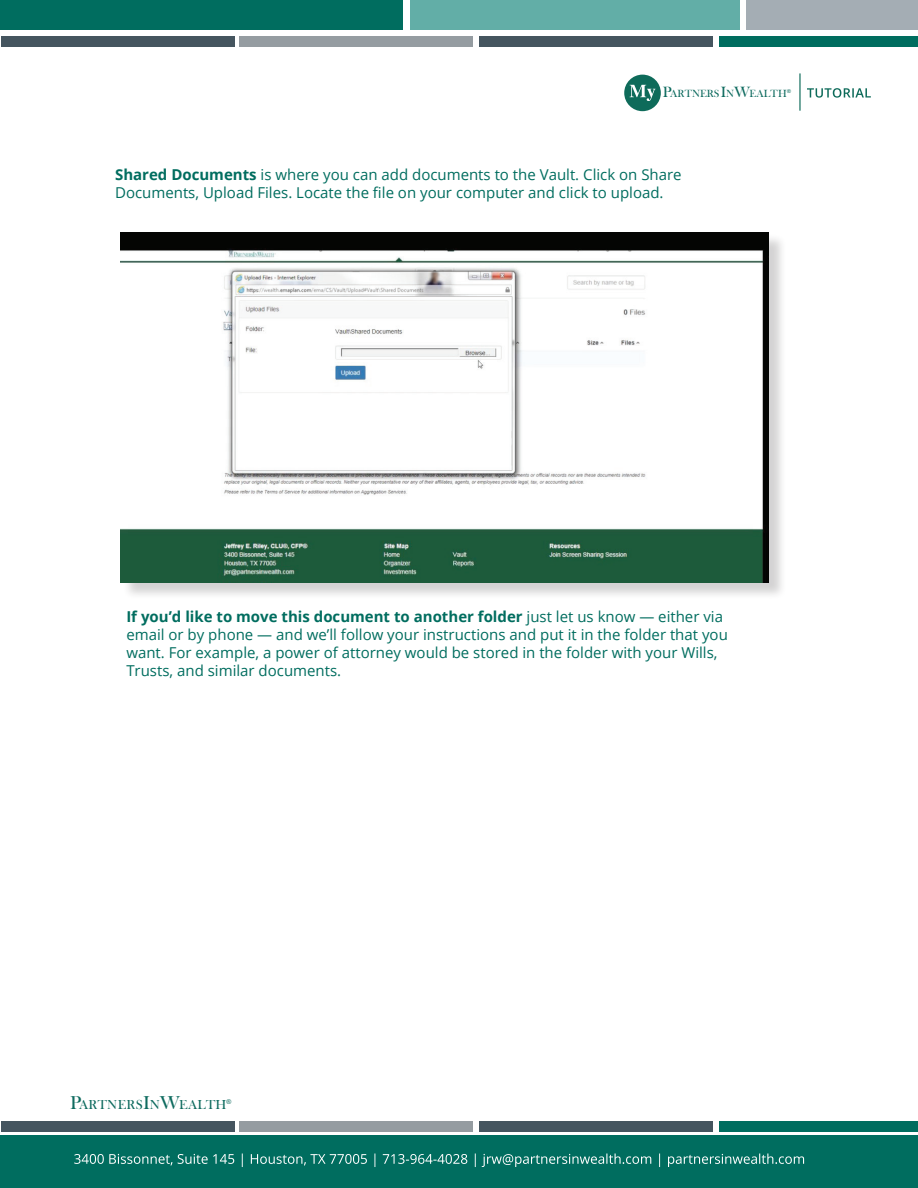
<style>
.page{position:relative;width:918px;height:1188px;background:#fff}
.page>*{position:absolute;margin:0;border:0;box-sizing:border-box;transform-origin:0 0}
.t1{font:15px/18px "Open Sans";color:#006d5f}
.t2{font:13.5px "Bask Old Face";letter-spacing:.03em;color:#0e6b5f}
.t3{font:10.65px "Bask Old Face";color:#0e6b5f}
.s1{font-size:15.3px}
.s2{font-weight:700}
.s3{font-size:19.2px}
</style>
<div class="page">
<div style="left:122px;top:233px;width:664px;height:367px;background:#231f20;opacity:.2"></div>
<img style="left:121px;top:232px;width:648px;height:350px">
<div style="left:1px;top:0;width:402px;height:30px;background:#006d5f"></div>
<div style="left:410px;top:0;width:330px;height:30px;background:#62aea7"></div>
<div style="left:746px;top:0;width:172px;height:30px;background:#a4adb4"></div>
<div style="left:1px;top:36px;width:233px;height:10px;background:#45555f"></div>
<div style="left:239px;top:36px;width:233px;height:10px;background:#959ca1"></div>
<div style="left:479px;top:36px;width:234px;height:10px;background:#45555f"></div>
<div style="left:719px;top:36px;width:199px;height:10px;background:#006d5f"></div>
<div style="left:1px;top:1135px;width:917px;height:53px;background:#006d5f"></div>
<svg style="left:74px;top:1154px;width:730px;height:13px"></svg>
<div style="left:1px;top:1121px;width:233px;height:11px;background:#45555f"></div>
<div style="left:239px;top:1121px;width:233px;height:11px;background:#959ca1"></div>
<div style="left:479px;top:1121px;width:234px;height:11px;background:#45555f"></div>
<div style="left:719px;top:1121px;width:199px;height:11px;background:#006d5f"></div>
<div style="left:624px;top:75px;width:37px;height:36px;background:#0e6b5a;border-radius:50%"></div>
<svg style="left:630px;top:85px;width:25px;height:16px"></svg>
<hr style="left:799px;top:73px;width:2px;height:38px;background:#0e6b5a">
<svg style="left:807px;top:88px;width:64px;height:10px"></svg>
<p class="t3" style="left:663px;top:88px;width:129px"><span class="s1">P</span>ARTNERS <span class="s1">I</span>N<span class="s1">W</span>EALTH<sup>®</sup></p>
<p class="t1" style="left:115px;top:165px;width:568px"><span class="s2">Shared Documents</span> is where you can add documents to the Vault. Click on Share<br>Documents, Upload Files. Locate the file on your computer and click to upload.</p>
<p class="t1" style="left:126px;top:607px;width:603px"><span class="s2">If you’d like to move this document to another folder</span> just let us know — either via email or by phone — and we’ll follow your instructions and put it in the folder that you want. For example, a power of attorney would be stored in the folder with your Wills, Trusts, and similar documents.</p>
<p class="t2" style="left:70px;top:1097px;width:163px"><span class="s3">P</span>ARTNERS<span class="s3">I</span>N<span class="s3">W</span>EALTH<sup>®</sup></p>
</div>
